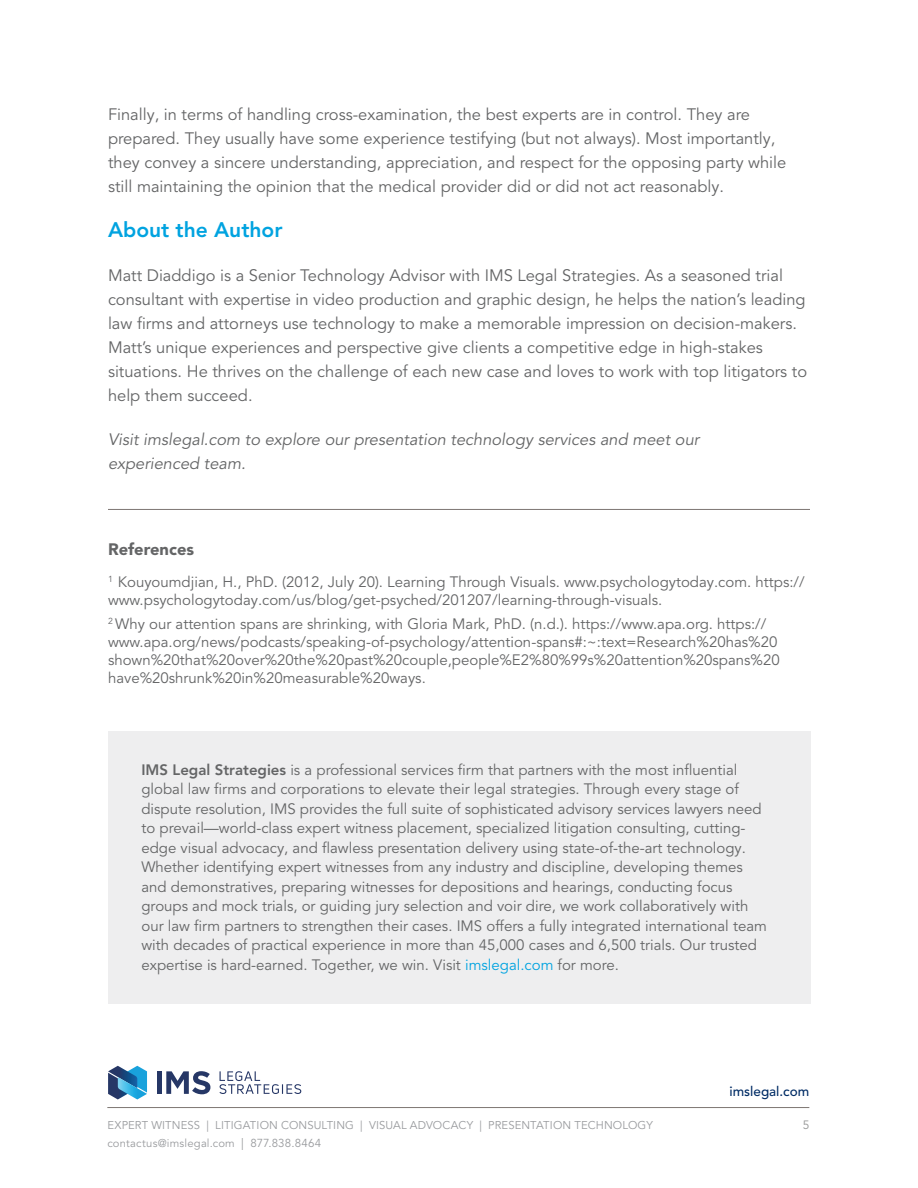
<style>
.page{position:relative;width:918px;height:1188px;background:#fff}
.page>*{position:absolute;margin:0;border:0;box-sizing:border-box;transform-origin:0 0}
.t1{font:800 21px "Avenir LT Pro";color:#00a3e0}
.t2{font:16.5px/24px "Avenir LT Pro";color:#646566}
.t3{font:italic 16.5px/24px "Avenir LT Pro";color:#646566}
.t4{font:900 16.5px "Avenir LT Pro";color:#646566}
.t5{font:15px/19.5px "Avenir LT Pro";color:#646566}
.t6{font:500 13.5px "Avenir LT Pro";color:#002c65}
.t7{font:12px "Avenir LT Pro";color:#969797}
.t8{font:11.25px "Avenir LT Pro";letter-spacing:.015em;color:#999b9e}
.s1{font-weight:800}
.s2{color:#00a3e0}
.s3{color:#666667}
.s4{font-size:12px}
.s5{font-size:11.55px}
</style>
<div class="page">
<hr style="left:107px;top:1107px;width:702px;height:1px;background:#7d7672">
<hr style="left:108px;top:509px;width:702px;height:1px;background:#7d7672">
<svg style="left:220px;top:1071px;width:81px;height:23px"></svg>
<div style="left:157px;top:1071px;width:5px;height:23px;background:#263766"></div>
<svg style="left:166px;top:1071px;width:44px;height:23px"></svg>
<svg style="left:108px;top:1066px;width:39px;height:34px"></svg>
<div style="left:108px;top:731px;width:703px;height:273px;background:#eeeeef"></div>
<p class="t2" style="left:108px;top:103px;width:680px">Finally, in terms of handling cross-examination, the best experts are in control. They are prepared. They usually have some experience testifying (but not always). Most importantly, they convey a sincere understanding, appreciation, and respect for the opposing party while still maintaining the opinion that the medical provider did or did not act reasonably.</p>
<p class="t1" style="left:108px;top:217px;width:176px">About the Author</p>
<p class="t2" style="left:108px;top:264px;width:701px">Matt Diaddigo is a Senior Technology Advisor with IMS Legal Strategies. As a seasoned trial consultant with expertise in video production and graphic design, he helps the nation’s leading law firms and attorneys use technology to make a memorable impression on decision-makers.<br>Matt’s unique experiences and perspective give clients a competitive edge in high-stakes situations. He thrives on the challenge of each new case and loves to work with top litigators to help them succeed.</p>
<p class="t3" style="left:108px;top:428px;width:593px">Visit imslegal.com to explore our presentation technology services and meet our experienced team.</p>
<p class="t4" style="left:108px;top:539px;width:88px">References</p>
<p class="t5" style="left:108px;top:573px;width:698px;line-height:18px"><sup>1</sup> Kouyoumdjian, H., PhD. (2012, July 20). Learning Through Visuals. www.psychologytoday.com. https:// www.psychologytoday.com/us/blog/get-psyched/201207/learning-through-visuals.</p>
<p class="t5" style="left:108px;top:615px;width:673px;line-height:18px"><sup>2</sup> Why our attention spans are shrinking, with Gloria Mark, PhD. (n.d.). https://www.apa.org. https:// www.apa.org/news/podcasts/speaking-of-psychology/attention-spans#:~:text=Research%20has%20 shown%20that%20over%20the%20past%20couple,people%E2%80%99s%20attention%20spans%20 have%20shrunk%20in%20measurable%20ways.</p>
<p class="t5" style="left:141px;top:760px;width:627px"><span class="s1">IMS Legal Strategies</span> is a professional services firm that partners with the most influential global law firms and corporations to elevate their legal strategies. Through every stage of dispute resolution, IMS provides the full suite of sophisticated advisory services lawyers need to prevail—world-class expert witness placement, specialized litigation consulting, cutting&shy;edge visual advocacy, and flawless presentation delivery using state-of-the-art technology.<br>Whether identifying expert witnesses from any industry and discipline, developing themes and demonstratives, preparing witnesses for depositions and hearings, conducting focus groups and mock trials, or guiding jury selection and voir dire, we work collaboratively with our law firm partners to strengthen their cases. IMS offers a fully integrated international team with decades of practical experience in more than 45,000 cases and 6,500 trials. Our trusted expertise is hard-earned. Together, we win. Visit <span class="s2">imslegal.com</span> <span class="s3">f</span>or more.</p>
<p class="t8" style="left:107px;top:1118px;width:547px">EXPERT WITNESS | LITIGATION CONSULTING | VISUAL ADVOCACY | PRESENTATION TECHNOLOGY</p>
<p class="t8" style="left:107px;top:1136px;width:215px">contactus@imslegal.com <span class="s4">|</span> <span class="s5">877.838.8464</span></p>
<p class="t6" style="left:730px;top:1084px;width:81px">imslegal.com</p>
<p class="t7" style="left:803px;top:1118px;width:8px">5</p>
</div>
